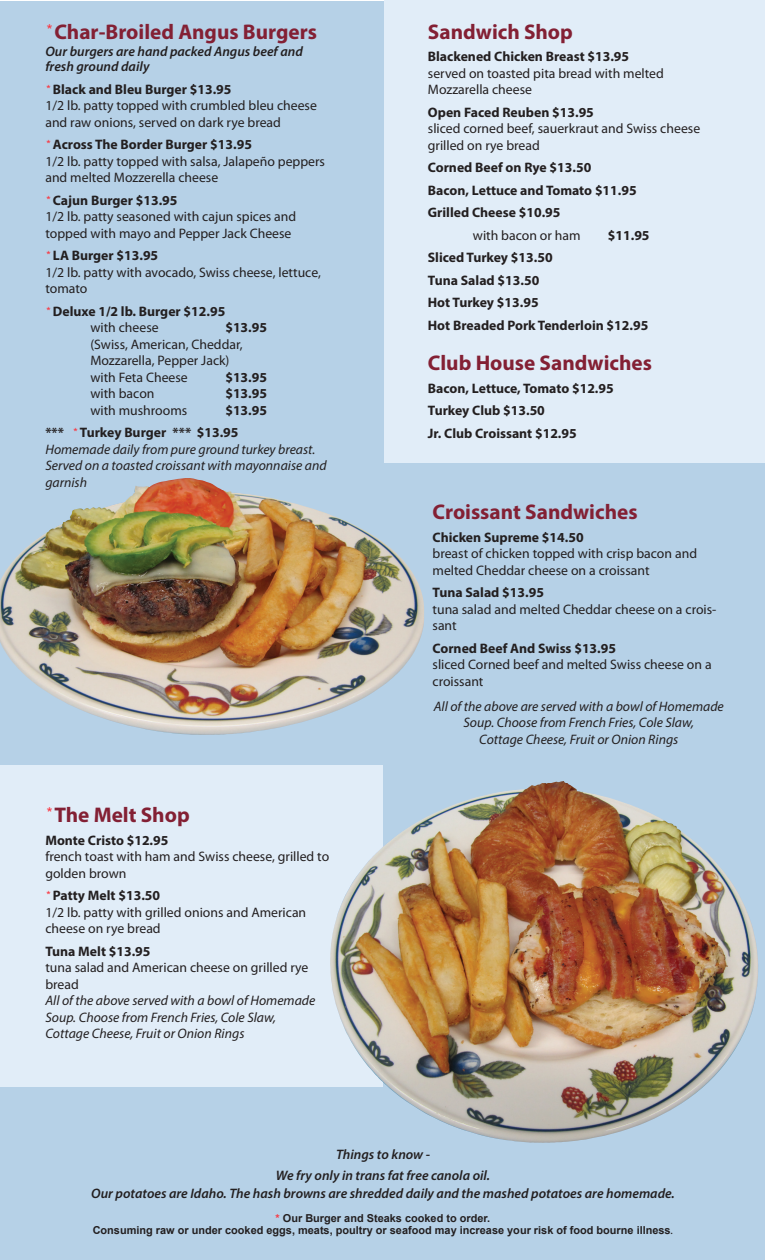
<style>
.page{position:relative;width:765px;height:1260px;background:#fff}
.page>*{position:absolute;margin:0;border:0;box-sizing:border-box;transform-origin:0 0}
.t1{font:700 21.25px "Myriad Pro";color:#832034}
.t2{font:13.75px/16.5px "Myriad Pro";color:#231f20}
.t3{font:700 13.75px "Myriad Pro";color:#231f20}
.t4{font:italic 13.75px/16.5px "Myriad Pro";color:#231f20}
.t5{font:italic 600 13.75px "Myriad Pro";color:#231f20}
.t6{font:700 11px "Arial";color:#231f20}
.s1{font-family:"Arial";font-weight:400;font-style:italic;font-size:11.25px;color:#fb333e}
.s2{color:#fb333e}
.s3{font-family:"Myriad Pro";font-weight:400;font-style:italic;font-size:11.25px}
</style>
<div class="page">
<div style="left:0;top:1px;width:765px;height:1259px;background:#b6d1e7"></div>
<div style="left:384px;top:0;width:381px;height:462px;background:#e1edf8"></div>
<div style="left:0;top:765px;width:382px;height:322px;background:#e1edf8"></div>
<img style="left:330px;top:782px;width:428px;height:361px">
<img style="left:0;top:478px;width:412px;height:257px">
<p class="t1" style="left:45px;top:18px;width:273px"><sup>*</sup> Char-Broiled Angus Burgers</p>
<p class="t5" style="left:45px;top:43px;width:259px">Our burgers are hand packed Angus beef and</p>
<p class="t5" style="left:45px;top:58px;width:106px">fresh ground daily</p>
<p class="t3" style="left:45px;top:80px;width:188px"><span class="s1">*</span> Black and Bleu Burger $13.95</p>
<p class="t2" style="left:45px;top:97px;width:273px">1/2 lb. patty topped with crumbled bleu cheese and raw onions, served on dark rye bread</p>
<p class="t3" style="left:45px;top:136px;width:208px"><span class="s1">*</span> Across The Border Burger $13.95</p>
<p class="t2" style="left:45px;top:153px;width:281px">1/2 lb. patty topped with salsa, Jalapeño peppers and melted Mozzerella cheese</p>
<p class="t3" style="left:45px;top:191px;width:134px"><span class="s1">*</span> Cajun Burger $13.95</p>
<p class="t2" style="left:45px;top:208px;width:252px">1/2 lb. patty seasoned with cajun spices and topped with mayo and Pepper Jack Cheese</p>
<p class="t3" style="left:45px;top:247px;width:114px"><span class="s1">*</span> LA Burger $13.95</p>
<p class="t2" style="left:45px;top:264px;width:277px">1/2 lb. patty with avocado, Swiss cheese, lettuce, tomato</p>
<p class="t3" style="left:45px;top:302px;width:181px"><span class="s1">*</span> Deluxe 1/2 lb. Burger $12.95</p>
<p class="t2" style="left:90px;top:319px;width:70px">with cheese</p>
<p class="t3" style="left:225px;top:319px;width:43px">$13.95</p>
<p class="t2" style="left:90px;top:336px;width:154px">(Swiss, American, Cheddar,</p>
<p class="t2" style="left:90px;top:352px;width:141px">Mozzarella, Pepper Jack)</p>
<p class="t2" style="left:90px;top:369px;width:99px">with Feta Cheese</p>
<p class="t3" style="left:225px;top:368px;width:43px">$13.95</p>
<p class="t2" style="left:90px;top:385px;width:66px">with bacon</p>
<p class="t3" style="left:225px;top:385px;width:43px">$13.95</p>
<p class="t2" style="left:90px;top:402px;width:98px">with mushrooms</p>
<p class="t3" style="left:225px;top:401px;width:43px">$13.95</p>
<p class="t3" style="left:45px;top:424px;width:195px">*** <span class="s1">*</span> Turkey Burger *** $13.95</p>
<p class="t4" style="left:45px;top:441px;width:283px">Homemade daily from pure ground turkey breast.<br>Served on a toasted croissant with mayonnaise and garnish</p>
<p class="t1" style="left:45px;top:801px;width:146px"><sup>*</sup> The Melt Shop</p>
<p class="t3" style="left:45px;top:831px;width:125px">Monte Cristo $12.95</p>
<p class="t2" style="left:45px;top:848px;width:285px">french toast with ham and Swiss cheese, grilled to golden brown</p>
<p class="t3" style="left:45px;top:887px;width:116px"><span class="s1">*</span> Patty Melt $13.50</p>
<p class="t2" style="left:45px;top:904px;width:262px">1/2 lb. patty with grilled onions and American cheese on rye bread</p>
<p class="t3" style="left:45px;top:942px;width:107px">Tuna Melt $13.95</p>
<p class="t2" style="left:45px;top:959px;width:265px">tuna salad and American cheese on grilled rye bread</p>
<p class="t4" style="left:45px;top:992px;width:271px">All of the above served with a bowl of Homemade<br>Soup. Choose from French Fries, Cole Slaw,</p>
<p class="t4" style="left:45px;top:1025px;width:201px">Cottage Cheese, Fruit or Onion Rings</p>
<p class="t1" style="left:428px;top:18px;width:147px">Sandwich Shop</p>
<p class="t3" style="left:428px;top:48px;width:203px">Blackened Chicken Breast $13.95</p>
<p class="t2" style="left:428px;top:65px;width:238px">served on toasted pita bread with melted</p>
<p class="t2" style="left:428px;top:81px;width:106px">Mozzarella cheese</p>
<p class="t3" style="left:428px;top:103px;width:168px">Open Faced Reuben $13.95</p>
<p class="t2" style="left:428px;top:120px;width:274px">sliced corned beef, sauerkraut and Swiss cheese grilled on rye bread</p>
<p class="t3" style="left:428px;top:159px;width:165px">Corned Beef on Rye $13.50</p>
<p class="t3" style="left:428px;top:181px;width:210px">Bacon, Lettuce and Tomato $11.95</p>
<p class="t3" style="left:428px;top:204px;width:134px">Grilled Cheese $10.95</p>
<p class="t2" style="left:473px;top:227px;width:109px">with bacon or ham</p>
<p class="t3" style="left:608px;top:226px;width:43px">$11.95</p>
<p class="t3" style="left:428px;top:249px;width:126px">Sliced Turkey $13.50</p>
<p class="t3" style="left:428px;top:271px;width:113px">Tuna Salad $13.50</p>
<p class="t3" style="left:428px;top:294px;width:112px">Hot Turkey $13.95</p>
<p class="t3" style="left:428px;top:316px;width:222px">Hot Breaded Pork Tenderloin $12.95</p>
<p class="t1" style="left:428px;top:349px;width:226px">Club House Sandwiches</p>
<p class="t3" style="left:428px;top:379px;width:187px">Bacon, Lettuce, Tomato $12.95</p>
<p class="t3" style="left:428px;top:402px;width:119px">Turkey Club $13.50</p>
<p class="t3" style="left:428px;top:424px;width:150px">Jr. Club Croissant $12.95</p>
<p class="t1" style="left:433px;top:498px;width:207px">Croissant Sandwiches</p>
<p class="t3" style="left:433px;top:528px;width:153px">Chicken Supreme $14.50</p>
<p class="t2" style="left:433px;top:545px;width:266px">breast of chicken topped with crisp bacon and melted Cheddar cheese on a croissant</p>
<p class="t3" style="left:433px;top:584px;width:113px">Tuna Salad $13.95</p>
<p class="t2" style="left:433px;top:601px;width:285px">tuna salad and melted Cheddar cheese on a crois&shy;sant</p>
<p class="t3" style="left:433px;top:639px;width:185px">Corned Beef And Swiss $13.95</p>
<p class="t2" style="left:433px;top:656px;width:281px">sliced Corned beef and melted Swiss cheese on a croissant</p>
<p class="t4" style="left:434px;top:698px;width:292px;text-align:center">All of the above are served with a bowl of Homemade<br>Soup. Choose from French Fries, Cole Slaw,</p>
<p class="t4" style="left:479px;top:731px;width:201px">Cottage Cheese, Fruit or Onion Rings</p>
<p class="t5" style="left:336px;top:1146px;width:95px">Things to know -</p>
<p class="t5" style="left:276px;top:1167px;width:216px">We fry only in trans fat free canola oil.</p>
<p class="t5" style="left:91px;top:1185px;width:585px">Our potatoes are Idaho. The hash browns are shredded daily and the mashed potatoes are homemade.</p>
<p class="t6" style="left:276px;top:1211px;width:216px"><span class="s2">*</span> Our Burger and Steaks cooked to order.</p>
<p class="t6" style="left:93px;top:1223px;width:582px">Consuming raw or under cooked eggs, meats, poultry or seafood may increase your risk of food bourne illness<span class="s3">.</span></p>
</div>
